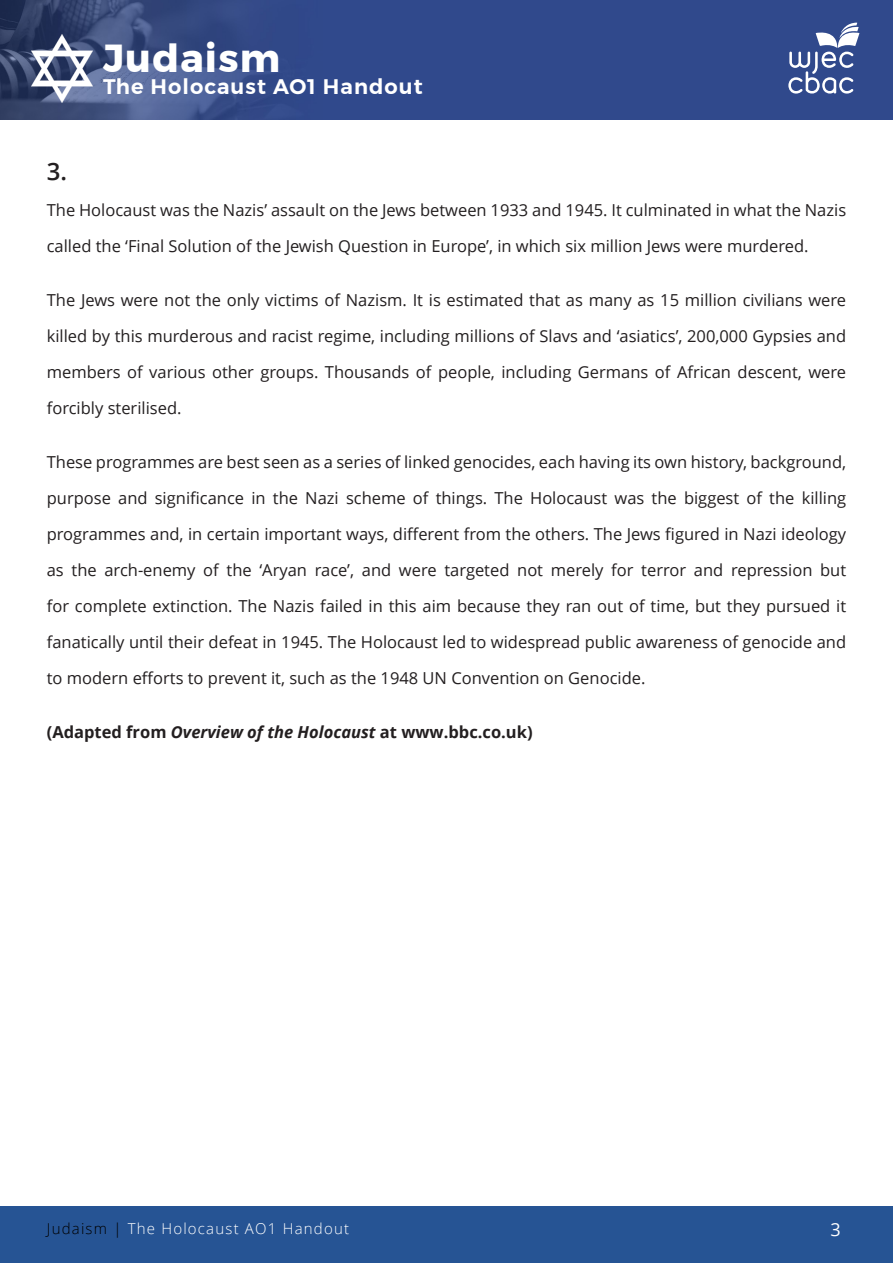
<style>
.page{position:relative;width:893px;height:1263px;background:#fff}
.page>*{position:absolute;margin:0;border:0;box-sizing:border-box;transform-origin:0 0}
.t1{font:700 39px "Montserrat";letter-spacing:.03em;color:#fff}
.t2{font:600 24px "Open Sans";color:#231f20}
.t3{font:600 21px "Montserrat";letter-spacing:.05em;color:#fff}
.t4{font:18px "Open Sans";color:#fff}
.Paragraph_text{font:16.5px/36px "Open Sans";color:#231f20;text-align:justify}
.Paragraph_text-2{font:700 16.5px "Open Sans";color:#231f20}
.t5{font:300 15px "Open Sans";letter-spacing:.08em;color:#fff}
.s1{font-style:italic}
.s2{color:#000}
</style>
<div class="page">
<img style="left:0;top:0;width:893px;height:119px">
<svg style="left:788px;top:23px;width:71px;height:71px"></svg>
<div style="left:0;top:1206px;width:893px;height:57px;background:#265494"></div>
<img style="left:32px;top:34px;width:60px;height:68px">
<h1 class="t1" style="left:103px;top:27px;width:178px">Judaism</h1>
<p class="t3" style="left:103px;top:70px;width:321px">The Holocaust AO1 Handout</p>
<h3 class="t2" style="left:47px;top:155px;width:22px">3.</h3>
<p class="Paragraph_text" style="left:47px;top:192px;width:801px">The Holocaust was the Nazis’ assault on the Jews between 1933 and 1945. It culminated in what the Nazis called the ‘Final Solution of the Jewish Question in Europe’, in which six million Jews were murdered.</p>
<p class="Paragraph_text" style="left:47px;top:282px;width:801px">The Jews were not the only victims of Nazism. It is estimated that as many as 15 million civilians were killed by this murderous and racist regime, including millions of Slavs and ‘asiatics’, 200,000 Gypsies and members of various other groups. Thousands of people, including Germans of African descent, were forcibly sterilised.</p>
<p class="Paragraph_text" style="left:47px;top:444px;width:801px">These programmes are best seen as a series of linked genocides, each having its own history, background, purpose and significance in the Nazi scheme of things. The Holocaust was the biggest of the killing programmes and, in certain important ways, different from the others. The Jews figured in Nazi ideology as the arch-enemy of the ‘Aryan race’, and were targeted not merely for terror and repression but for complete extinction. The Nazis failed in this aim because they ran out of time, but they pursued it fanatically until their defeat in 1945. The Holocaust led to widespread public awareness of genocide and to modern efforts to prevent it, such as the 1948 UN Convention on Genocide.</p>
<p class="Paragraph_text-2" style="left:47px;top:720px;width:487px">(Adapted from <span class="s1">Overview of the Holocaust</span> at www.bbc.co.uk)</p>
<p class="t5" style="left:47px;top:1218px;width:304px"><span class="s2">Judaism |</span> The Holocaust AO1 Handout</p>
<p class="t4" style="left:830px;top:1217px;width:12px">3</p>
</div>
